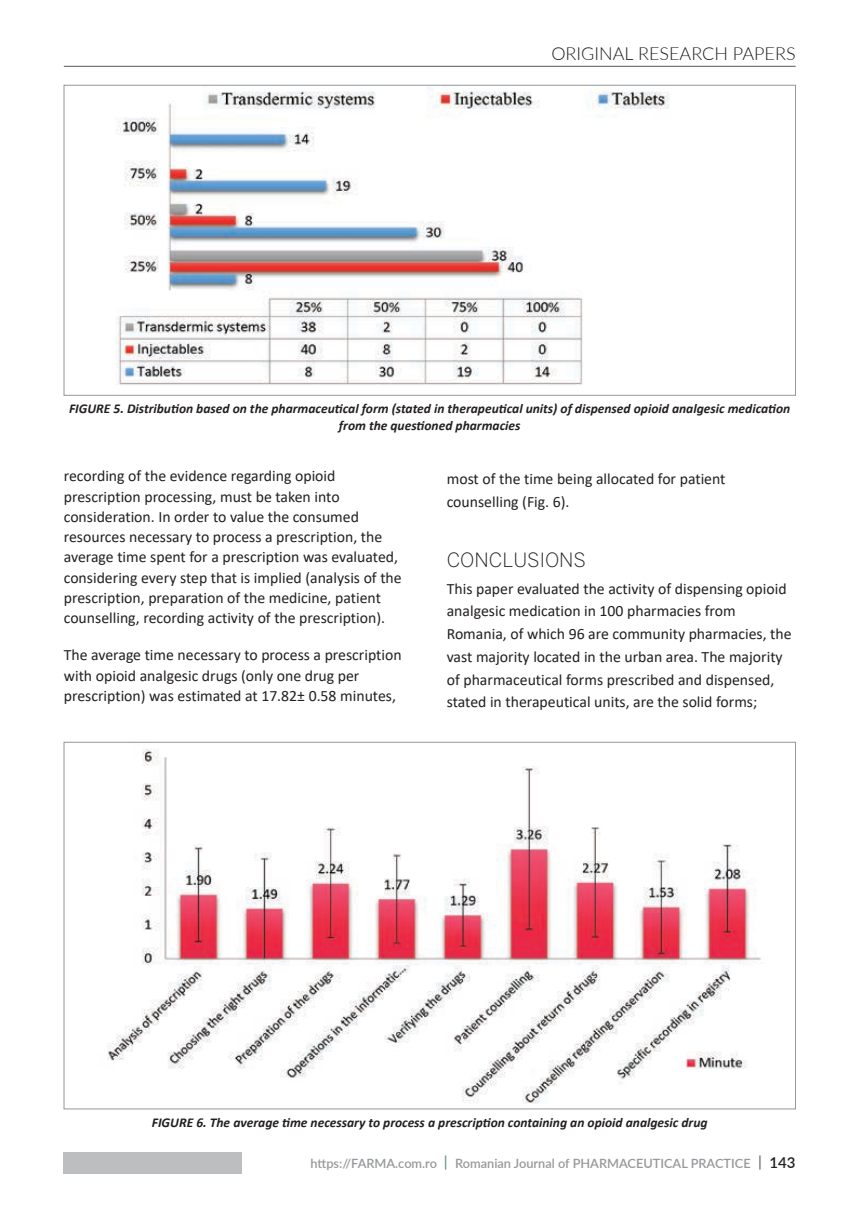
<style>
.page{position:relative;width:851px;height:1212px;background:#fff}
.page>*{position:absolute;margin:0;border:0;box-sizing:border-box;transform-origin:0 0}
.t1{font:19.5px "Benton Sanslight ROM";color:#231f20}
.t2{font:300 18px "Lato";color:#231f20}
.t3{font:15.75px/20.2px "Calibri";color:#231f20}
.t4{font:italic 700 13.5px/16.2px "Calibri";color:#231f20;text-align:center}
.t5{font:600 12.75px "Lato";color:#96989b}
.s1{font-size:15px;color:#65997e}
.s2{font-size:15px;color:#6d6f71}
.s3{font-size:15px;color:#231f20}
</style>
<div class="page">
<div style="left:63px;top:1152px;width:179px;height:22px;background:#bcbec0"></div>
<hr style="left:64px;top:66px;width:731px;height:1px;background:#58595b">
<img style="left:116px;top:87px;width:554px;height:298px">
<img style="left:107px;top:748px;width:654px;height:356px">
<p class="t2" style="left:551px;top:41px;width:246px">ORIGINAL RESEARCH PAPERS</p>
<p class="t4" style="left:69px;top:400px;width:722px">FIGURE 5. Distribution based on the pharmaceutical form (stated in therapeutical units) of dispensed opioid analgesic medication from the questioned pharmacies</p>
<p class="t3" style="left:64px;top:466px;width:339px">recording of the evidence regarding opioid prescription processing, must be taken into consideration. In order to value the consumed resources necessary to process a prescription, the average time spent for a prescription was evaluated, considering every step that is implied (analysis of the prescription, preparation of the medicine, patient counselling, recording activity of the prescription).</p>
<p class="t3" style="left:64px;top:645px;width:339px">The average time necessary to process a prescription with opioid analgesic drugs (only one drug per prescription) was estimated at 17.82± 0.58 minutes,</p>
<p class="t3" style="left:446px;top:467px;width:280px;line-height:22.8px">most of the time being allocated for patient counselling (Fig. 6).</p>
<p class="t1" style="left:446px;top:548px;width:141px">CONCLUSIONS</p>
<p class="t3" style="left:446px;top:576px;width:346px;line-height:22.8px">This paper evaluated the activity of dispensing opioid analgesic medication in 100 pharmacies from Romania, of which 96 are community pharmacies, the vast majority located in the urban area. The majority of pharmaceutical forms prescribed and dispensed, stated in therapeutical units, are the solid forms;</p>
<p class="t4" style="left:152px;top:1114px;width:557px">FIGURE 6. The average time necessary to process a prescription containing an opioid analgesic drug</p>
<p class="t5" style="left:310px;top:1154px;width:486px">https://FARMA.com.ro <span class="s1">|</span> Romanian Journal of PHARMACEUTICAL PRACTICE <span class="s2">|</span> <span class="s3">143</span></p>
</div>
